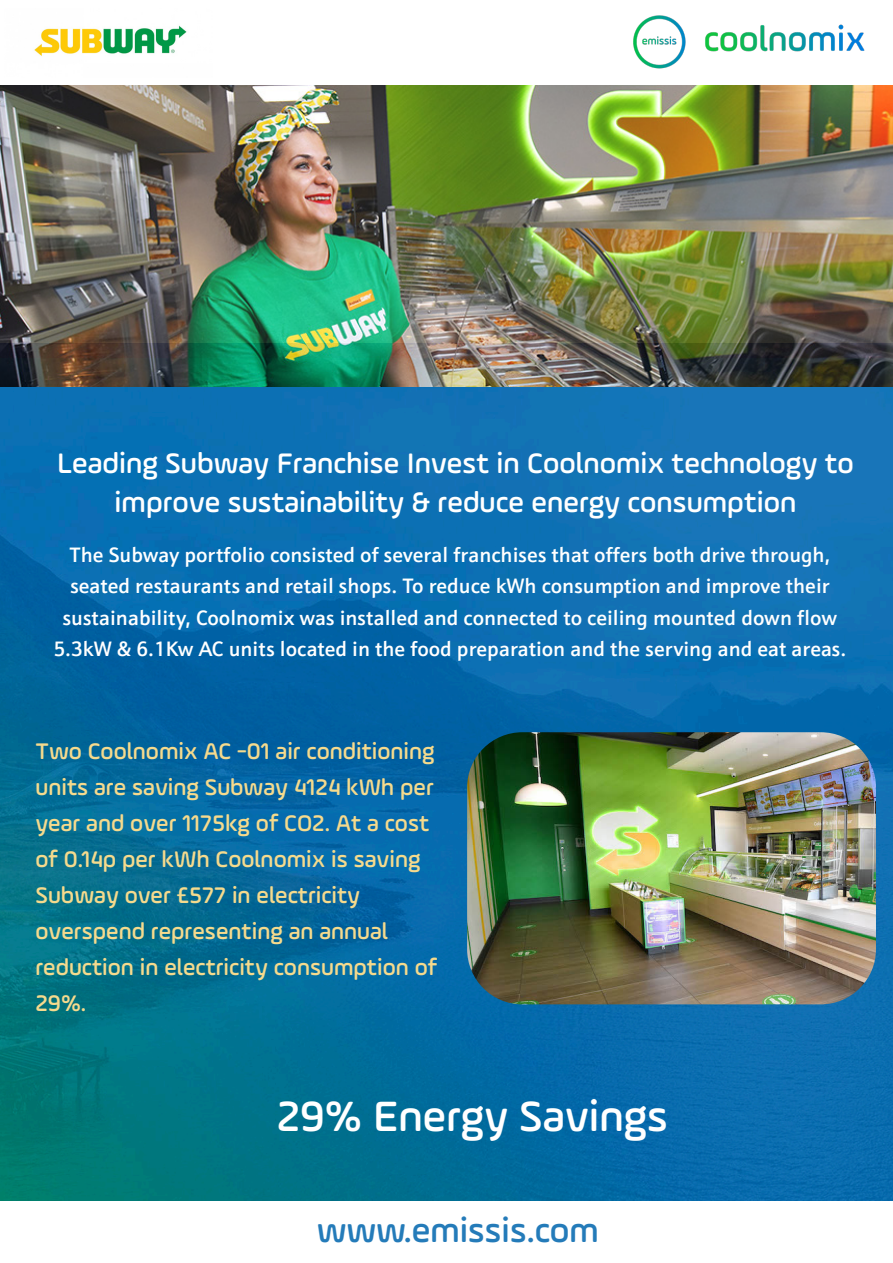
<style>
.page{position:relative;width:893px;height:1263px;background:#fff}
.page>*{position:absolute;margin:0;border:0;box-sizing:border-box;transform-origin:0 0}
.t1{font:500 45px "Ample Soft Pro";color:#fff}
.t2{font:500 36px "Ample Soft Pro";color:#247bb9}
.t3{font:500 30px/39px "Ample Soft Pro";color:#fff;text-align:center}
.t4{font:500 24px/36px "Ample Soft Pro";color:#f5da8d}
.t5{font:500 21px/31.5px "Schnebel Sans Pro";color:#fff;text-align:center}
</style>
<div class="page">
<img style="left:0;top:387px;width:893px;height:814px">
<img style="left:0;top:85px;width:893px;height:302px">
<img style="left:633px;top:15px;width:232px;height:54px">
<img style="left:467px;top:732px;width:409px;height:272px">
<img style="left:34px;top:25px;width:153px;height:31px">
<p class="t3" style="left:57px;top:443px;width:798px">Leading Subway Franchise Invest in Coolnomix technology to improve sustainability &amp; reduce energy consumption</p>
<p class="t5" style="left:54px;top:538px;width:794px">The Subway portfolio consisted of several franchises that offers both drive through, seated restaurants and retail shops. To reduce kWh consumption and improve their sustainability, Coolnomix was installed and connected to ceiling mounted down flow 5.3kW &amp; 6.1Kw AC units located in the food preparation and the serving and eat areas.</p>
<p class="t4" style="left:36px;top:733px;width:403px">Two Coolnomix AC -01 air conditioning units are saving Subway 4124 kWh per year and over 1175kg of CO2. At a cost of 0.14p per kWh Coolnomix is saving<br>Subway over £577 in electricity overspend representing an annual reduction in electricity consumption of<br>29%.</p>
<p class="t1" style="left:277px;top:1085px;width:392px">29% Energy Savings</p>
<p class="t2" style="left:317px;top:1206px;width:284px">www.emissis.com</p>
</div>
